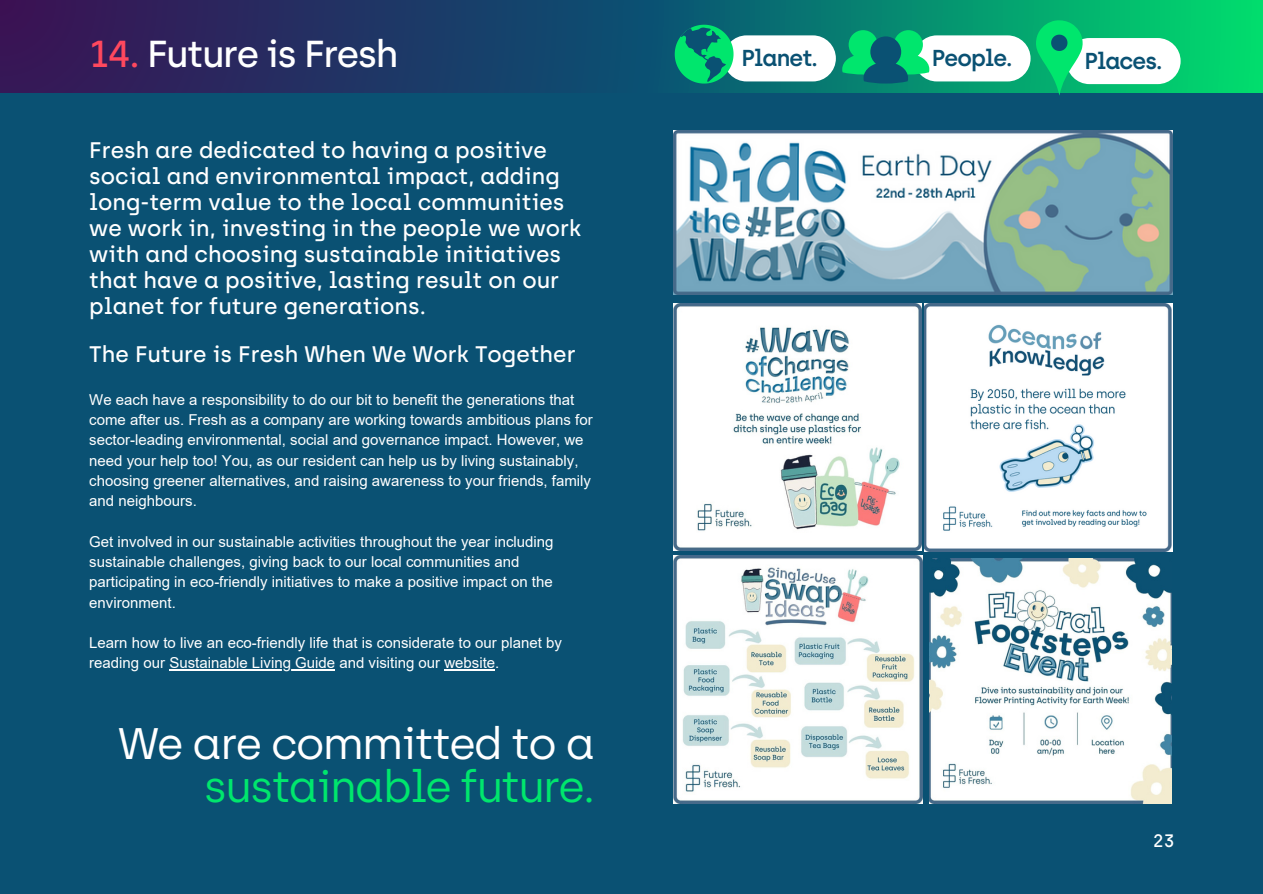
<style>
.page{position:relative;width:1263px;height:894px;background:#fff}
.page>*{position:absolute;margin:0;border:0;box-sizing:border-box;transform-origin:0 0}
.t1{font:44.1px/43.8px "Archia";letter-spacing:-.04em;color:#00e66d;text-align:right}
.t2{font:500 37.5px "Archia";letter-spacing:-.04em;color:#fff}
.t3{font:600 22.95px "Archia";letter-spacing:-.04em;color:#0a5173}
.t4{font:500 22.5px/25.8px "Archia";color:#fff}
.t5{font:500 18px "Archia";color:#fff}
.t6{font:15px/20.2px "Arial";color:#fff}
.s1{color:#ff485e}
.s2{color:#fff}
</style>
<div class="page">
<div style="left:0;top:0;width:1263px;height:893px;background:#0a5173"></div>
<svg style="left:0;top:0;width:1263px;height:93px"></svg>
<img style="left:674px;top:130px;width:498px;height:165px">
<img style="left:925px;top:303px;width:247px;height:248px">
<div style="left:723px;top:35px;width:113px;height:46px;background:#fff;border-radius:23px"></div>
<svg style="left:675px;top:25px;width:58px;height:58px"></svg>
<div style="left:914px;top:35px;width:116px;height:46px;background:#fff;border-radius:23px"></div>
<svg style="left:842px;top:30px;width:87px;height:53px"></svg>
<div style="left:1066px;top:38px;width:115px;height:46px;background:#fff;border-radius:23px"></div>
<svg style="left:1036px;top:20px;width:47px;height:76px"></svg>
<img style="left:674px;top:303px;width:247px;height:247px">
<img style="left:674px;top:555px;width:248px;height:248px">
<img style="left:930px;top:558px;width:241px;height:245px">
<hr style="left:169px;top:669px;width:166px;height:1px;background:#fff">
<hr style="left:444px;top:669px;width:51px;height:1px;background:#fff">
<h3 class="t2" style="left:89px;top:31px;width:311px"><span class="s1">14.</span> Future is Fresh</h3>
<p class="t3" style="left:741px;top:45px;width:78px">Planet.</p>
<h3 class="t3" style="left:932px;top:45px;width:82px">People.</h3>
<p class="t3" style="left:1084px;top:47px;width:80px">Places.</p>
<p class="t4" style="left:89px;top:137px;width:493px">Fresh are dedicated to having a positive social and environmental impact, adding long-term value to the local communities we work in, investing in the people we work with and choosing sustainable initiatives that have a positive, lasting result on our planet for future generations.</p>
<p class="t4" style="left:89px;top:341px;width:488px">The Future is Fresh When We Work Together</p>
<p class="t6" style="left:89px;top:389px;width:505px">We each have a responsibility to do our bit to benefit the generations that come after us. Fresh as a company are working towards ambitious plans for sector-leading environmental, social and governance impact. However, we need your help too! You, as our resident can help us by living sustainably, choosing greener alternatives, and raising awareness to your friends, family and neighbours.</p>
<h1 class="t6" style="left:89px;top:531px;width:466px">Get involved in our sustainable activities throughout the year including sustainable challenges, giving back to our local communities and participating in eco-friendly initiatives to make a positive impact on the environment.</h1>
<p class="t6" style="left:89px;top:632px;width:474px">Learn how to live an eco-friendly life that is considerate to our planet by reading our Sustainable Living Guide and visiting our website.</p>
<p class="t1" style="left:118px;top:721px;width:479px"><span class="s2">We are committed to a </span>sustainable future.</p>
<h3 class="t5" style="left:1153px;top:829px;width:23px">23</h3>
</div>
